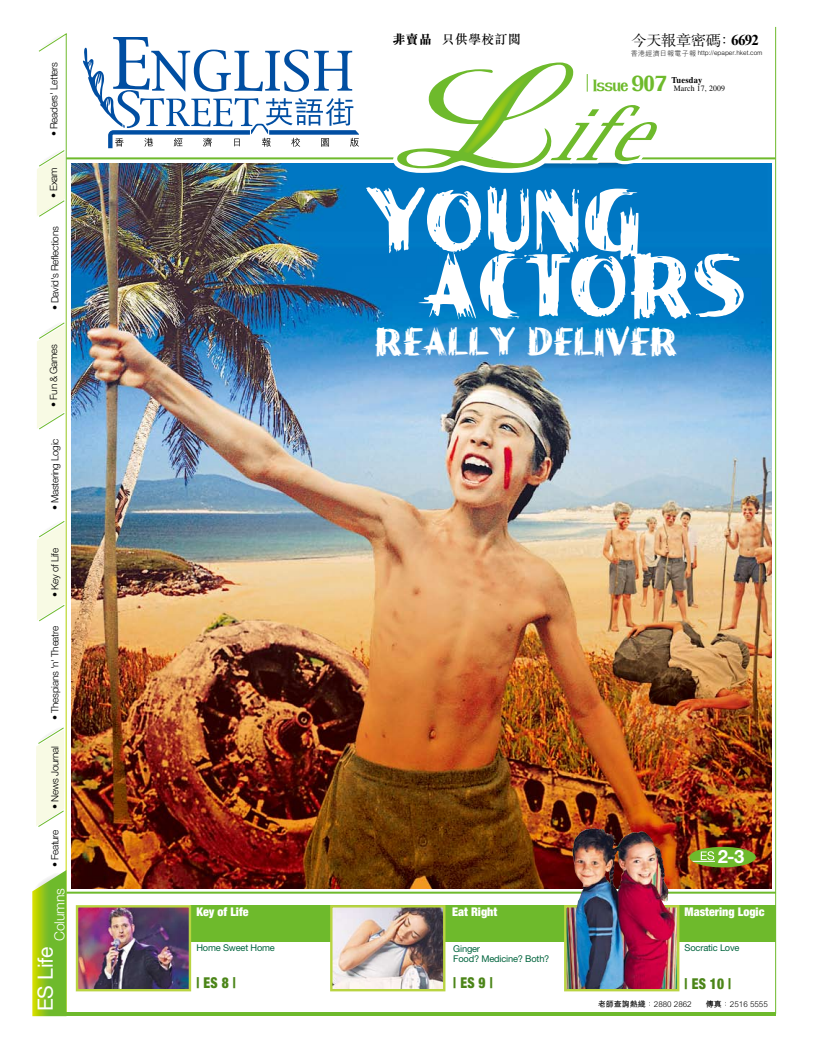
<style>
.page{position:relative;width:820px;height:1046px;background:#fff}
.page>*{position:absolute;margin:0;border:0;box-sizing:border-box;transform-origin:0 0}
.t1{font:80px/65px "JI Owlish";color:#fff}
.t2{font:35px "JI Owlish";color:#fff}
.t3{font:21px "Helvetica Neue LT Std";letter-spacing:-.01em;color:#fff}
.t4{font:700 18.4px "Helvetica Neue LT Std";color:#fff}
.t5{font:16.5px "Dressel";letter-spacing:-.04em;color:#6eba2c}
.t6{font:900 condensed 15px "Helvetica Neue LT Std";letter-spacing:.02em;color:#4b8518;scale:.9 1}
.t7{font:15px "M Sung Light HKSCS";letter-spacing:-.06em;color:#000;scale:1.05 1}
.t8{font:300 14px "Helvetica Neue LT Std";letter-spacing:-.01em;color:#fff}
.t9{font:12.7px "M Sung Medium HKSCS";letter-spacing:.04em;color:#000}
.t10{font:900 condensed 12px "Helvetica Neue LT Std";color:#fff}
.t11{font:300 10px "Helvetica Neue LT Std";letter-spacing:-.03em;color:#000}
.t12{font:9.3px/10.7px "Helvetica Neue LT Std";letter-spacing:-.02em;color:#00643d}
.t13{font:700 8.9px "Times LT Std";letter-spacing:.02em;color:#000;scale:.95 1}
.t14{font:8.2px "Times LT Std";letter-spacing:.02em;color:#000;scale:.95 1}
.t15{font:8px "M Hei Light HKSCS";color:#000}
.t16{font:6.5px "M Hei Light HKSCS";color:#000}
.s1{font-family:"M Sung Xbold HKSCS"}
.s2{font-family:"Times New Roman";font-weight:700}
.s3{font-size:7px}
.s4{font-size:23.1px}
.s5{font-family:"M Hei Bold HKSCS"}
</style>
<div class="page">
<img style="left:71px;top:164px;width:700px;height:724px">
<div style="left:190px;top:905px;width:585px;height:36px;background:#6eba2c"></div>
<img style="left:79px;top:908px;width:109px;height:80px">
<div style="left:76px;top:905px;width:115px;height:86px;border:2px solid #b9d441"></div>
<img style="left:567px;top:908px;width:109px;height:80px">
<div style="left:564px;top:905px;width:115px;height:86px;border:2px solid #b9d441"></div>
<img style="left:333px;top:908px;width:109px;height:80px">
<div style="left:330px;top:905px;width:115px;height:86px;border:2px solid #b9d441"></div>
<div style="left:689px;top:847px;width:66px;height:20px;background:#6eba2c;border-radius:50%"></div>
<svg style="left:689px;top:851px;width:25px;height:11px"></svg>
<svg style="left:717px;top:158px;width:60px;height:4px"></svg>
<svg style="left:663px;top:159px;width:54px;height:1px"></svg>
<hr style="left:622px;top:157px;width:153px;height:2px;background:#6eba2c">
<svg style="left:70px;top:159px;width:321px;height:1px"></svg>
<hr style="left:66px;top:157px;width:339px;height:2px;background:#6eba2c">
<hr style="left:62px;top:892px;width:713px;height:2px;background:#6eba2c">
<hr style="left:775px;top:27px;width:1px;height:987px;background:#6eba2c">
<hr style="left:66px;top:1013px;width:709px;height:3px;background:#6eba2c">
<svg style="left:83px;top:37px;width:275px;height:111px"></svg>
<svg style="left:391px;top:62px;width:272px;height:115px"></svg>
<svg style="left:32px;top:33px;width:36px;height:983px"></svg>
<img style="left:572px;top:828px;width:102px;height:112px">
<p class="t11" style="left:48px;top:136px;width:75px;rotate:-90deg">• Readers' Letters</p>
<p class="t11" style="left:47px;top:198px;width:32px;rotate:-90deg">• Exam</p>
<p class="t11" style="left:49px;top:310px;width:85px;rotate:-90deg">• David's Reflections</p>
<p class="t11" style="left:47px;top:407px;width:64px;rotate:-90deg">• Fun &amp; Games</p>
<p class="t11" style="left:49px;top:510px;width:73px;rotate:-90deg">• Mastering Logic</p>
<p class="t11" style="left:49px;top:597px;width:51px;rotate:-90deg">• Key of Life</p>
<p class="t11" style="left:49px;top:720px;width:95px;rotate:-90deg">• Thespians 'n' Theatre</p>
<p class="t11" style="left:49px;top:809px;width:64px;rotate:-90deg">• News Journal</p>
<p class="t11" style="left:49px;top:867px;width:39px;rotate:-90deg">• Feature</p>
<p class="t8" style="left:51px;top:941px;width:54px;rotate:-90deg">Columns</p>
<p class="t3" style="left:33px;top:1011px;width:66px;rotate:-90deg">ES Life</p>
<p class="t9" style="left:392px;top:31px;width:129px"><span class="s1">非賣品</span> 只供學校訂閱</p>
<p class="t7" style="left:631px;top:30px;width:123px">今天報章密碼：<span class="s2">6692</span></p>
<p class="t16" style="left:630px;top:48px;width:133px"><span class="s3">香港經濟日報電子報</span> http://epaper.hket.com</p>
<p class="t5" style="left:592px;top:76px;width:76px">Issue <span class="s4">907</span></p>
<p class="t14" style="left:673px;top:84px;width:56px">March 17, 2009</p>
<p class="t13" style="left:671px;top:74px;width:34px">Tuesday</p>
<p class="t1" style="left:420px;top:192px;width:326px;text-indent:-57px">YOUNG<br>ACTORS</p>
<p class="t2" style="left:374px;top:327px;width:304px">REALLY DELIVER</p>
<p class="t10" style="left:196px;top:905px;width:54px">Key of Life</p>
<p class="t10" style="left:452px;top:905px;width:47px">Eat Right</p>
<p class="t12" style="left:196px;top:942px;width:80px">Home Sweet Home</p>
<p class="t12" style="left:453px;top:943px;width:98px">Ginger<br>Food? Medicine? Both?</p>
<p class="t4" style="left:717px;top:845px;width:28px">2-3</p>
<p class="t10" style="left:684px;top:905px;width:81px">Mastering Logic</p>
<p class="t12" style="left:684px;top:942px;width:56px">Socratic Love</p>
<p class="t6" style="left:196px;top:973px;width:45px">| ES 8 |</p>
<p class="t6" style="left:453px;top:973px;width:45px">| ES 9 |</p>
<p class="t6" style="left:684px;top:974px;width:53px">| ES 10 |</p>
<p class="t15" style="left:597px;top:998px;width:95px"><span class="s5">老師查詢熱綫</span>：2880 2862</p>
<p class="t15" style="left:705px;top:998px;width:63px"><span class="s5">傳真</span>：2516 5555</p>
</div>
